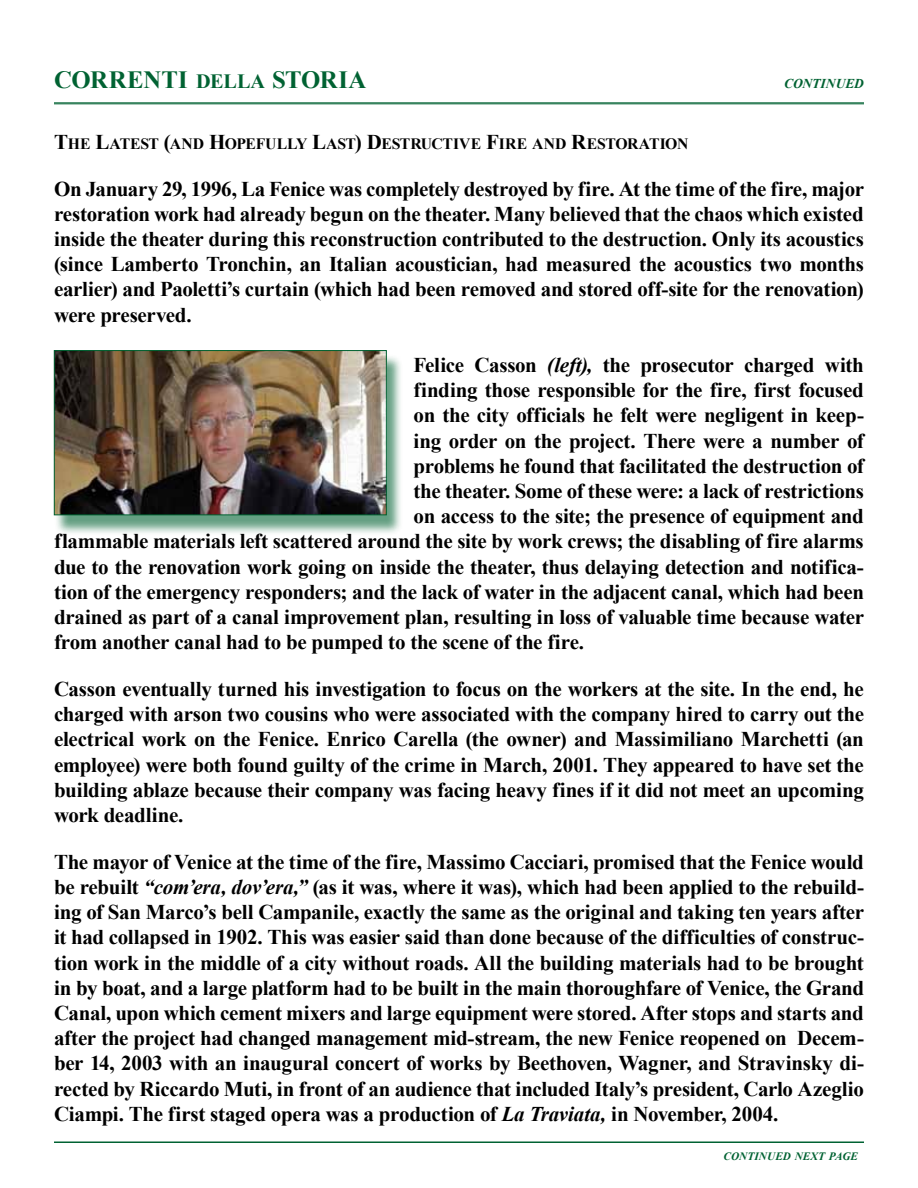
<style>
.page{position:relative;width:918px;height:1188px;background:#fff}
.page>*{position:absolute;margin:0;border:0;box-sizing:border-box;transform-origin:0 0}
.t1{font:700 24.75px "Times New Roman";color:#006232}
.t2{font:700 21px/25.2px "Times New Roman";letter-spacing:-.015em;color:#000;text-align:justify}
.t3{font:700 15.75px "Times New Roman";letter-spacing:-.015em;color:#000}
.t4{font:italic 700 13.5px "Times New Roman";color:#006232}
.t5{font:italic 700 11.25px "Times New Roman";letter-spacing:.01em;color:#006232}
.s1{font-size:20.25px}
.s2{font-size:21px}
.s3{font-style:italic}
</style>
<div class="page">
<hr style="left:54px;top:103px;width:810px;height:1px;background:#006232">
<hr style="left:54px;top:104px;width:810px;height:1px;background:#006232">
<hr style="left:54px;top:1142px;width:810px;height:1px;background:#006232">
<div style="left:54px;top:354px;width:349px;height:182px;background:#006232;opacity:.61"></div>
<img style="left:56px;top:352px;width:329px;height:161px">
<div style="left:54px;top:350px;width:333px;height:165px;border:1px solid #006232"></div>
<p class="t1" style="left:54px;top:66px;width:314px">CORRENTI <span class="s1">DELLA</span> STORIA</p>
<p class="t4" style="left:784px;top:76px;width:81px">CONTINUED</p>
<p class="t3" style="left:54px;top:135px;width:636px"><span class="s2">T</span>HE <span class="s2">L</span>ATEST <span class="s2">(</span>AND <span class="s2">H</span>OPEFULLY <span class="s2">L</span>AST<span class="s2">) D</span>ESTRUCTIVE <span class="s2">F</span>IRE AND <span class="s2">R</span>ESTORATION</p>
<p class="t2" style="left:54px;top:176px;width:812px">On January 29, 1996, La Fenice was completely destroyed by fire. At the time of the fire, major restoration work had already begun on the theater. Many believed that the chaos which existed inside the theater during this reconstruction contributed to the destruction. Only its acoustics (since Lamberto Tronchin, an Italian acoustician, had measured the acoustics two months earlier) and Paoletti’s curtain (which had been removed and stored off-site for the renovation) were preserved.</p>
<p class="t2" style="left:414px;top:352px;width:452px">Felice Casson <span class="s3">(left),</span> the prosecutor charged with</p>
<p class="t2" style="left:414px;top:377px;width:452px">finding those responsible for the fire, first focused</p>
<p class="t2" style="left:414px;top:403px;width:452px">on the city officials he felt were negligent in keep-</p>
<p class="t2" style="left:414px;top:428px;width:452px">ing order on the project. There were a number of</p>
<p class="t2" style="left:414px;top:453px;width:452px">problems he found that facilitated the destruction of</p>
<p class="t2" style="left:414px;top:478px;width:452px">the theater. Some of these were: a lack of restrictions</p>
<p class="t2" style="left:414px;top:503px;width:452px">on access to the site; the presence of equipment and</p>
<p class="t2" style="left:54px;top:529px;width:811px">flammable materials left scattered around the site by work crews; the disabling of fire alarms</p>
<p class="t2" style="left:54px;top:554px;width:811px">due to the renovation work going on inside the theater, thus delaying detection and notifica-</p>
<p class="t2" style="left:54px;top:579px;width:812px">tion of the emergency responders; and the lack of water in the adjacent canal, which had been</p>
<p class="t2" style="left:54px;top:604px;width:812px">drained as part of a canal improvement plan, resulting in loss of valuable time because water</p>
<p class="t2" style="left:54px;top:629px;width:532px">from another canal had to be pumped to the scene of the fire.</p>
<p class="t2" style="left:54px;top:676px;width:812px">Casson eventually turned his investigation to focus on the workers at the site. In the end, he charged with arson two cousins who were associated with the company hired to carry out the electrical work on the Fenice. Enrico Carella (the owner) and Massimiliano Marchetti (an employee) were both found guilty of the crime in March, 2001. They appeared to have set the building ablaze because their company was facing heavy fines if it did not meet an upcoming work deadline.</p>
<p class="t2" style="left:54px;top:849px;width:812px">The mayor of Venice at the time of the fire, Massimo Cacciari, promised that the Fenice would be rebuilt <span class="s3">“com’era, dov’era,”</span> (as it was, where it was), which had been applied to the rebuild&shy;ing of San Marco’s bell Campanile, exactly the same as the original and taking ten years after it had collapsed in 1902. This was easier said than done because of the difficulties of construc&shy;tion work in the middle of a city without roads. All the building materials had to be brought in by boat, and a large platform had to be built in the main thoroughfare of Venice, the Grand Canal, upon which cement mixers and large equipment were stored. After stops and starts and after the project had changed management mid-stream, the new Fenice reopened on Decem&shy;ber 14, 2003 with an inaugural concert of works by beethoven, Wagner, and Stravinsky di&shy;rected by Riccardo Muti, in front of an audience that included Italy’s president, Carlo Azeglio Ciampi. The first staged opera was a production of <span class="s3">La Traviata,</span> in November, 2004.</p>
<p class="t5" style="left:723px;top:1150px;width:136px">CONTINUED NEXT PAGE</p>
</div>
